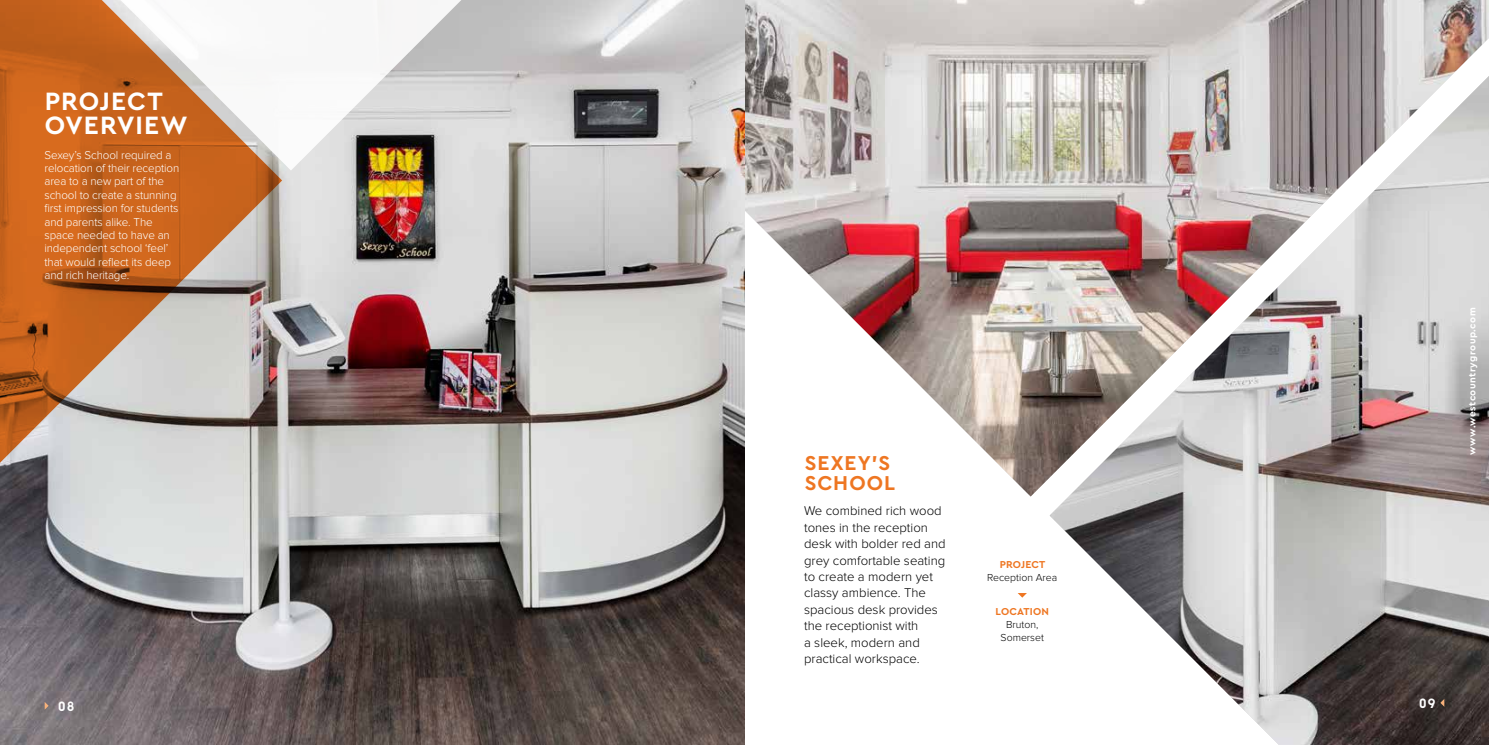
<style>
.page{position:relative;width:1489px;height:745px;background:#fff}
.page>*{position:absolute;margin:0;border:0;box-sizing:border-box;transform-origin:0 0}
.t1{font:700 26.25px/23.6px "Cera GR";letter-spacing:.04em;color:#fff}
.t2{font:700 21px/19.6px "Cera GR";letter-spacing:.05em;color:#ee7622}
.t3{font:700 13.5px "Havelock Titling";color:#fff}
.t4{font:300 13.12px/16.4px "Proxima Nova";color:#000}
.t5{font:300 11.75px/13.4px "Proxima Nova";letter-spacing:-.01em;color:#fff}
.t6{font:300 10.5px/13.1px "Proxima Nova";color:#000;text-align:center}
.t7{font:700 10.5px "Cera GR";letter-spacing:.02em;color:#ee7622}
.t8{font:700 9.88px "Cera GR";letter-spacing:.045em;color:#fff}
</style>
<div class="page">
<img style="left:1049px;top:496px;width:439px;height:248px">
<img style="left:744px;top:0;width:744px;height:496px">
<img style="left:0;top:0;width:744px;height:744px">
<svg style="left:282px;top:0;width:366px;height:170px"></svg>
<svg style="left:1017px;top:593px;width:9px;height:4px"></svg>
<svg style="left:1440px;top:698px;width:4px;height:8px"></svg>
<svg style="left:45px;top:701px;width:4px;height:8px"></svg>
<svg style="left:0;top:0;width:282px;height:473px;background:#c88f68"></svg>
<h1 class="t1" style="left:45px;top:90px;width:144px">PROJECT<br>OVERVIEW</h1>
<p class="t5" style="left:44px;top:148px;width:136px">Sexey’s School required a relocation of their reception area to a new part of the school to create a stunning first impression for students and parents alike. The space needed to have an independent school ‘feel’ that would reflect its deep and rich heritage.</p>
<h2 class="t2" style="left:804px;top:453px;width:92px">SEXEY’S<br>SCHOOL</h2>
<p class="t4" style="left:804px;top:502px;width:143px">We combined rich wood tones in the reception desk with bolder red and grey comfortable seating to create a modern yet classy ambience. The spacious desk provides the receptionist with<br>a sleek, modern and practical workspace.</p>
<p class="t7" style="left:999px;top:558px;width:47px">PROJECT</p>
<p class="t6" style="left:987px;top:571px;width:72px">Reception Area</p>
<p class="t7" style="left:995px;top:605px;width:55px">LOCATION</p>
<p class="t6" style="left:1000px;top:618px;width:45px">Bruton,<br>Somerset</p>
<p class="t3" style="left:57px;top:694px;width:20px">08</p>
<p class="t3" style="left:1417px;top:691px;width:20px">09</p>
<p class="t8" style="left:1466px;top:454px;width:149px;rotate:-90deg">www.westcountrygroup.com</p>
</div>
